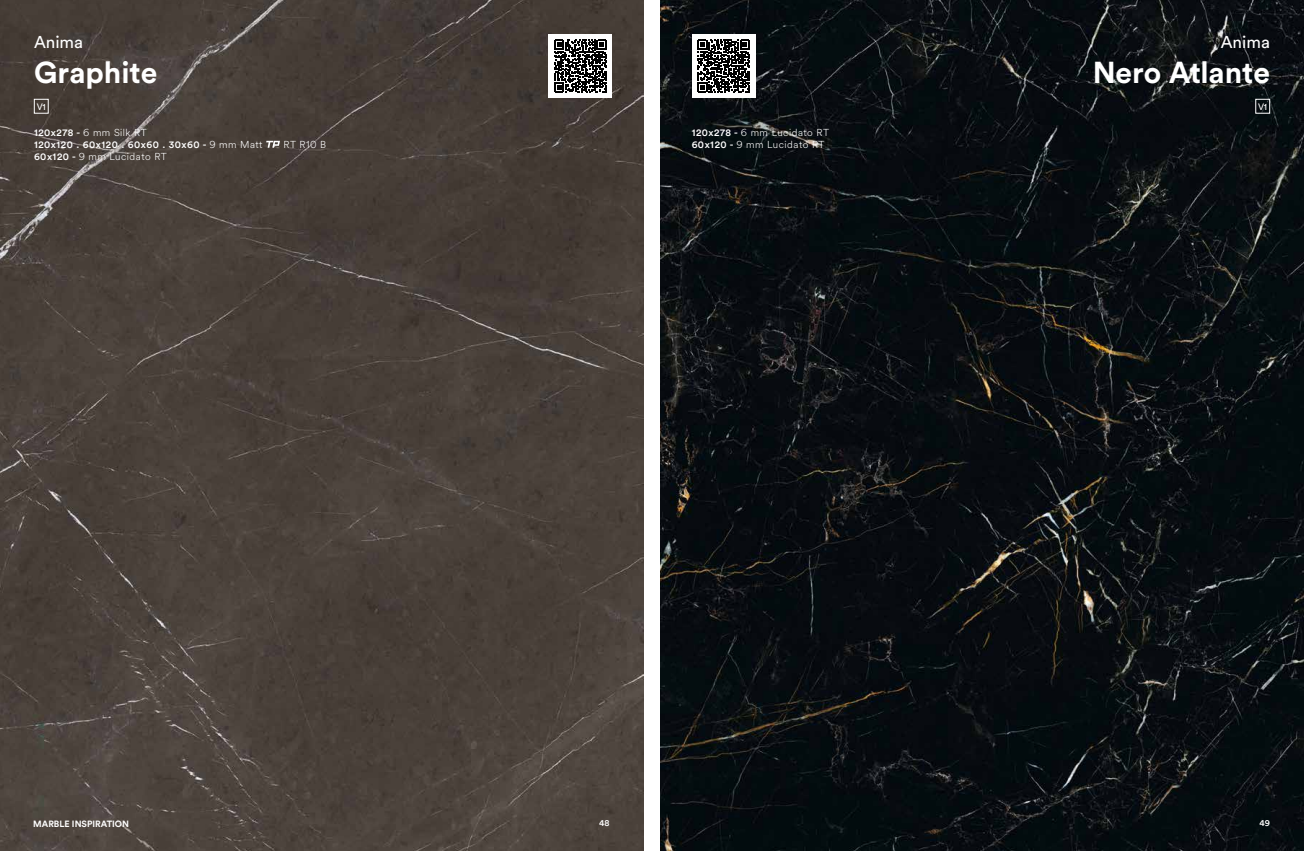
<style>
.page{position:relative;width:1304px;height:851px;background:#fff}
.page>*{position:absolute;margin:0;border:0;box-sizing:border-box;transform-origin:0 0}
.t1{font:700 30px "Circular Std";color:#fff}
.t2{font:17px "Circular Std";color:#fff}
.t3{font:300 10px/12px "Circular Spotify Text";letter-spacing:.05em;color:#fff}
.t4{font:500 10px "Circular Std";letter-spacing:.05em;color:#fff}
.t5{font:9.2px "Circular Std";color:#fff}
.t6{font:700 9px "Circular Std";color:#fff}
.t7{font:500 9px "Circular Std";color:#fff}
.s1{font-family:"Circular Std";font-weight:500}
.s2{font-family:"Circular Spotify Text";font-weight:300}
</style>
<div class="page">
<img style="left:0;top:0;width:643px;height:850px">
<svg style="left:266px;top:141px;width:14px;height:7px"></svg>
<img style="left:661px;top:0;width:643px;height:850px">
<div style="left:1255px;top:99px;width:15px;height:14px;border:1px solid #fff"></div>
<div style="left:34px;top:99px;width:15px;height:14px;border:1px solid #fff"></div>
<div style="left:692px;top:34px;width:63px;height:64px;background:#fff"></div>
<svg style="left:697px;top:40px;width:53px;height:52px"></svg>
<div style="left:548px;top:34px;width:64px;height:64px;background:#fff"></div>
<svg style="left:554px;top:40px;width:53px;height:52px"></svg>
<h2 class="t2" style="left:34px;top:31px;width:51px">Anima</h2>
<h1 class="t1" style="left:34px;top:53px;width:125px">Graphite</h1>
<p class="t3" style="left:34px;top:126px;width:114px"><span class="s1">120x278 -</span> 6 mm Silk RT</p>
<p class="t4" style="left:34px;top:138px;width:230px">120x120 . 60x120 . 60x60 . 30x60 - <span class="s2">9 mm Matt</span></p>
<p class="t3" style="left:284px;top:138px;width:44px">RT R10 B</p>
<p class="t3" style="left:34px;top:150px;width:134px"><span class="s1">60x120 -</span> 9 mm Lucidato RT</p>
<p class="t5" style="left:37px;top:101px;width:11px">V1</p>
<p class="t3" style="left:692px;top:126px;width:139px"><span class="s1">120x278 -</span> 6 mm Lucidato RT<br><span class="s1">60x120 -</span> 9 mm Lucidato RT</p>
<h2 class="t2" style="left:1221px;top:31px;width:51px">Anima</h2>
<h1 class="t1" style="left:1093px;top:53px;width:179px">Nero Atlante</h1>
<p class="t5" style="left:1258px;top:101px;width:11px">V1</p>
<p class="t6" style="left:33px;top:818px;width:97px">MARBLE INSPIRATION</p>
<p class="t7" style="left:599px;top:817px;width:12px">48</p>
<p class="t7" style="left:1259px;top:817px;width:12px">49</p>
</div>
